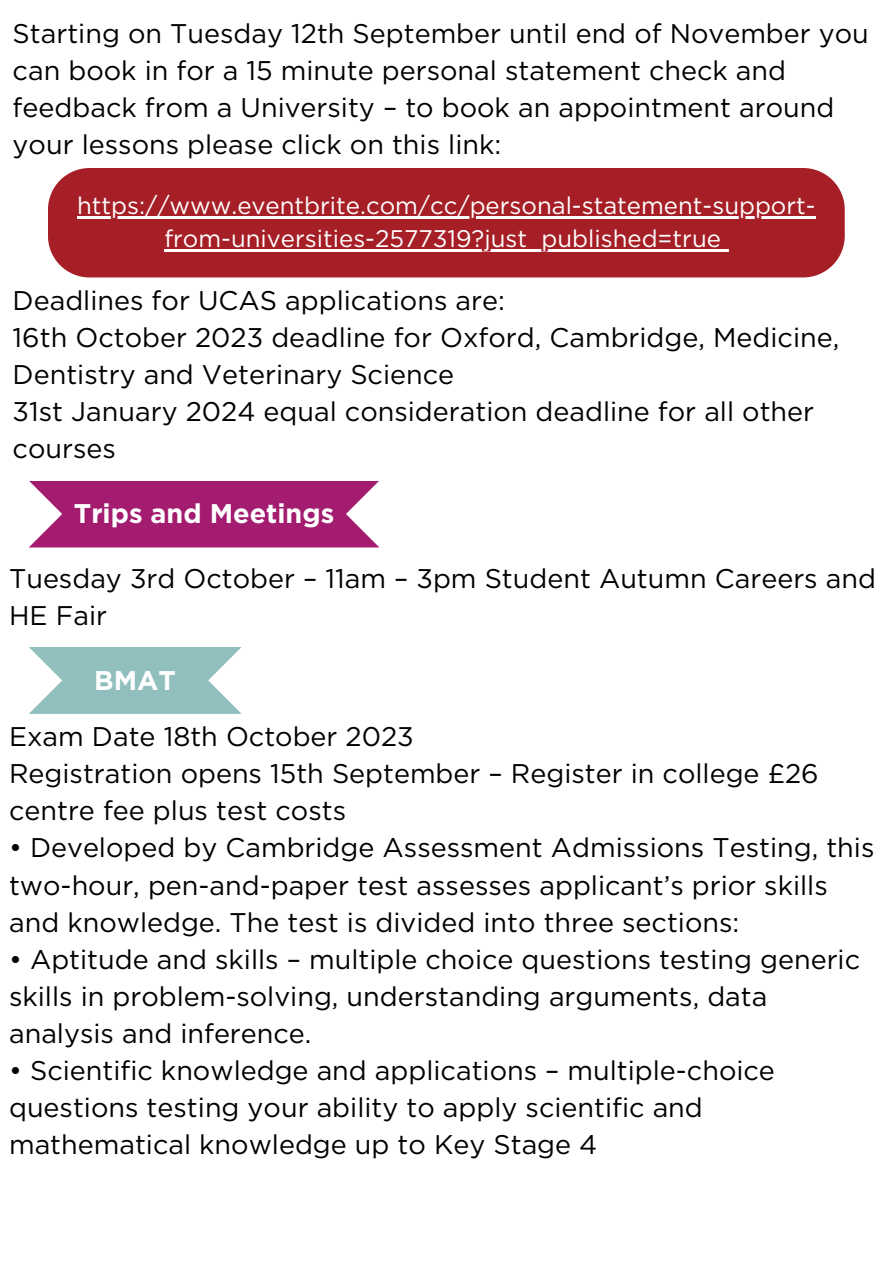
<style>
.page{position:relative;width:893px;height:1264px;background:#fff}
.page>*{position:absolute;margin:0;border:0;box-sizing:border-box;transform-origin:0 0}
.t1{font:27px/37px "Gotham";color:#000}
.t2{font:700 27px "Gotham";color:#fff}
.t3{font:24px/32.5px "Gotham";color:#fff;text-align:center}
</style>
<div class="page">
<div style="left:48px;top:168px;width:796px;height:109px;background:#a71f26"></div>
<hr style="left:77px;top:216px;width:738px;height:3px;background:#fff">
<hr style="left:164px;top:249px;width:557px;height:2px;background:#fff">
<svg style="left:721px;top:249px;width:7px;height:2px"></svg>
<svg style="left:29px;top:481px;width:350px;height:66px;background:#ab317d"></svg>
<svg style="left:29px;top:647px;width:213px;height:67px"></svg>
<p class="t1" style="left:13px;top:15px;width:857px">Starting on Tuesday 12th September until end of November you can book in for a 15 minute personal statement check and feedback from a University – to book an appointment around your lessons please click on this link:</p>
<p class="t3" style="left:77px;top:189px;width:740px">https://www.eventbrite.com/cc/personal-statement-support&shy;from-universities-2577319?just_published=true</p>
<p class="t1" style="left:13px;top:281px;width:494px">Deadlines for UCAS applications are:</p>
<p class="t1" style="left:13px;top:318px;width:828px">16th October 2023 deadline for Oxford, Cambridge, Medicine,<br>Dentistry and Veterinary Science</p>
<p class="t1" style="left:13px;top:393px;width:803px">31st January 2024 equal consideration deadline for all other courses</p>
<p class="t2" style="left:74px;top:497px;width:262px">Trips and Meetings</p>
<p class="t1" style="left:9px;top:559px;width:868px">Tuesday 3rd October – 11am – 3pm Student Autumn Careers and<br>HE Fair</p>
<p class="t2" style="left:94px;top:663px;width:83px">BMAT</p>
<p class="t1" style="left:9px;top:717px;width:406px">Exam Date 18th October 2023</p>
<p class="t1" style="left:9px;top:755px;width:811px">Registration opens 15th September – Register in college £26 centre fee plus test costs</p>
<p class="t1" style="left:9px;top:829px;width:866px">• Developed by Cambridge Assessment Admissions Testing, this two-hour, pen-and-paper test assesses applicant’s prior skills and knowledge. The test is divided into three sections:</p>
<p class="t1" style="left:9px;top:940px;width:852px">• Aptitude and skills – multiple choice questions testing generic skills in problem-solving, understanding arguments, data analysis and inference.</p>
<p class="t1" style="left:9px;top:1051px;width:767px">• Scientific knowledge and applications – multiple-choice questions testing your ability to apply scientific and mathematical knowledge up to Key Stage 4</p>
</div>
